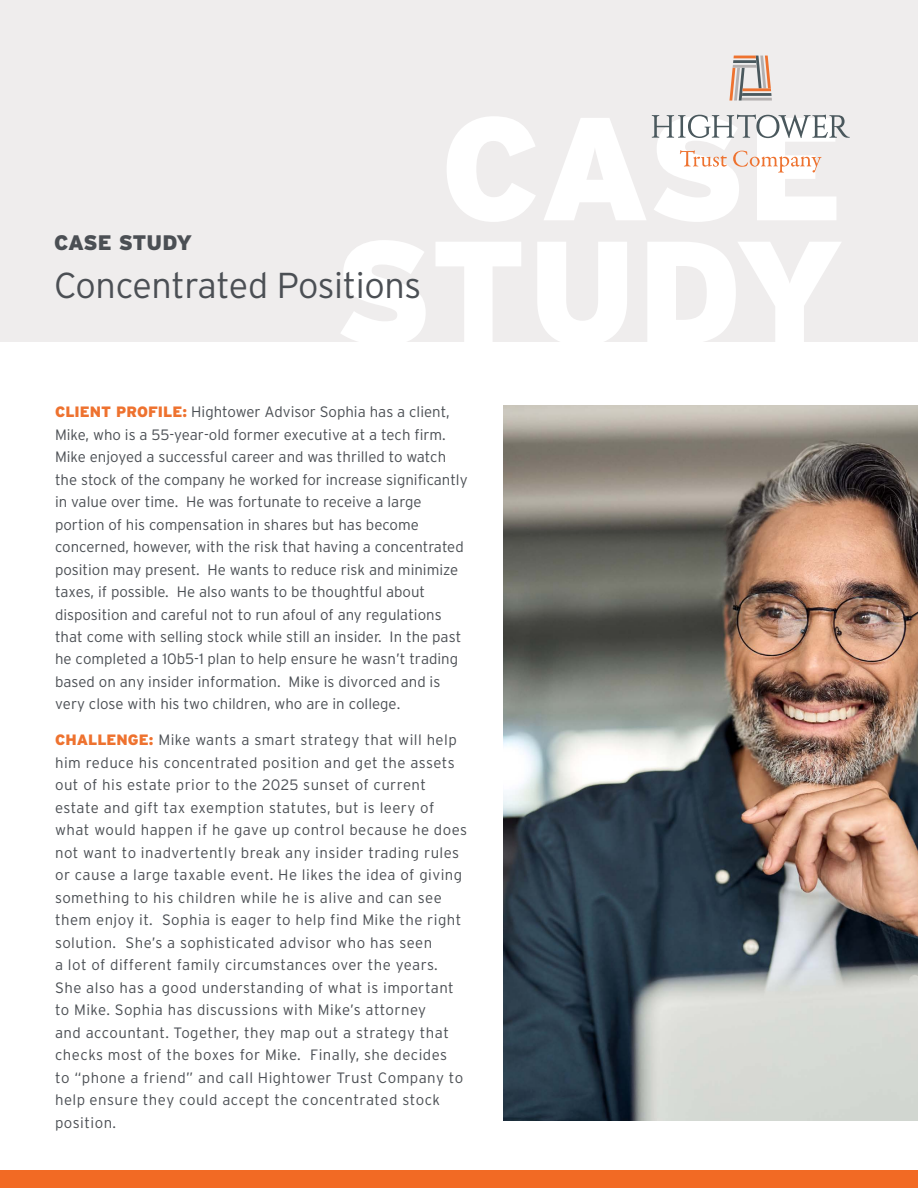
<style>
.page{position:relative;width:918px;height:1188px;background:#fff}
.page>*{position:absolute;margin:0;border:0;box-sizing:border-box;transform-origin:0 0}
.t1{font:300 36px "Interstate";letter-spacing:-.01em;color:#4b4f54}
.t2{font:900 21px "Interstate";letter-spacing:-.01em;color:#4b4f54}
.t3{font:300 15px/22.5px "Interstate";letter-spacing:.03em;color:#4b4f54}
.t4{font:300 15px/22.5px "Interstate";letter-spacing:.01em;color:#4b4f54}
.s1{font-weight:900;color:#ee722f}
</style>
<div class="page">
<div style="left:0;top:0;width:918px;height:341px;background:#efeded"></div>
<svg style="left:340px;top:240px;width:502px;height:102px;fill:#fff"></svg>
<svg style="left:756px;top:56px;width:15px;height:32px"></svg>
<hr style="left:742px;top:98px;width:30px;height:3px;background:#b4b0b0">
<svg style="left:729px;top:68px;width:16px;height:33px"></svg>
<hr style="left:742px;top:88px;width:29px;height:3px;background:#ee722f">
<hr style="left:742px;top:93px;width:30px;height:3px;background:#4a585d">
<hr style="left:733px;top:65px;width:24px;height:3px;background:#b4b0b0">
<hr style="left:734px;top:56px;width:22px;height:2px;background:#ee722f">
<hr style="left:733px;top:60px;width:23px;height:3px;background:#4a585d">
<svg style="left:447px;top:114px;width:403px;height:108px"></svg>
<div style="left:0;top:1171px;width:918px;height:17px;background:#f26a24"></div>
<img style="left:503px;top:405px;width:415px;height:715px">
<p class="t2" style="left:54px;top:231px;width:140px">CASE STUDY</p>
<p class="t1" style="left:54px;top:266px;width:369px">Concentrated Positions</p>
<p class="t4" style="left:55px;top:400px;width:414px"><span class="s1">CLIENT PROFILE:</span> Hightower Advisor Sophia has a client, Mike, who is a 55-year-old former executive at a tech firm.<br>Mike enjoyed a successful career and was thrilled to watch the stock of the company he worked for increase significantly in value over time. He was fortunate to receive a large portion of his compensation in shares but has become concerned, however, with the risk that having a concentrated position may present. He wants to reduce risk and minimize taxes, if possible. He also wants to be thoughtful about disposition and careful not to run afoul of any regulations that come with selling stock while still an insider. In the past he completed a 10b5-1 plan to help ensure he wasn’t trading based on any insider information. Mike is divorced and is very close with his two children, who are in college.</p>
<p class="t3" style="left:55px;top:729px;width:414px"><span class="s1">CHALLENGE:</span> Mike wants a smart strategy that will help him reduce his concentrated position and get the assets out of his estate prior to the 2025 sunset of current estate and gift tax exemption statutes, but is leery of what would happen if he gave up control because he does not want to inadvertently break any insider trading rules or cause a large taxable event. He likes the idea of giving something to his children while he is alive and can see them enjoy it. Sophia is eager to help find Mike the right solution. She’s a sophisticated advisor who has seen<br>a lot of different family circumstances over the years.<br>She also has a good understanding of what is important to Mike. Sophia has discussions with Mike’s attorney<br>and accountant. Together, they map out a strategy that checks most of the boxes for Mike. Finally, she decides<br>to “phone a friend” and call Hightower Trust Company to help ensure they could accept the concentrated stock position.</p>
</div>
